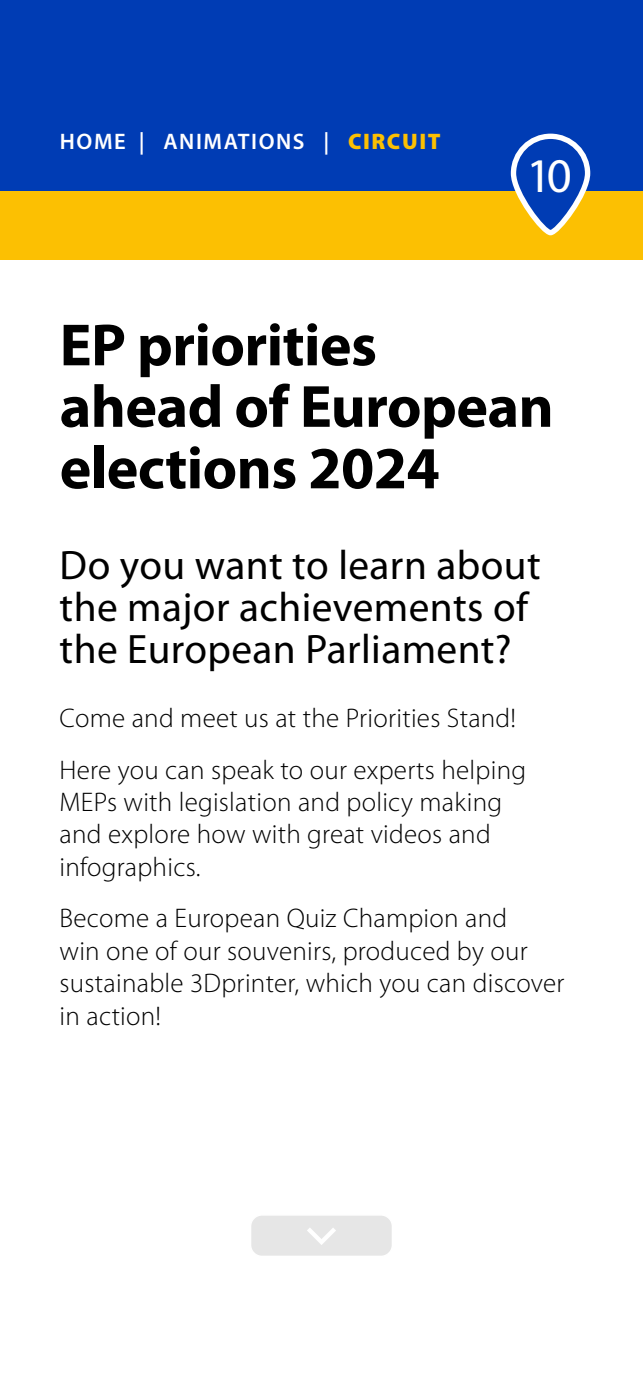
<style>
.page{position:relative;width:643px;height:1389px;background:#fff}
.page>*{position:absolute;margin:0;border:0;box-sizing:border-box;transform-origin:0 0}
.t1{font:700 60px/61.5px "Myriad Pro";letter-spacing:-.01em;color:#000}
.t2{font:48.6px "Myriad Pro";color:#fff}
.t3{font:41.25px/42px "Myriad Pro";letter-spacing:.01em;color:#000}
.t4{font:300 27px/32.4px "Myriad Pro";letter-spacing:.01em;color:#000}
.t5{font:600 22.5px "Myriad Pro";letter-spacing:.07em;color:#fff}
.s1{font-weight:900;color:#fcc002}
</style>
<div class="page">
<div style="left:0;top:0;width:642px;height:215px;background:#003cb4"></div>
<div style="left:0;top:191px;width:642px;height:68px;background:#fcc002"></div>
<svg style="left:513px;top:136px;width:74px;height:97px"></svg>
<div style="left:510px;top:134px;width:79px;height:101px;border:5px solid #fff;border-radius:37px"></div>
<div style="left:250px;top:1215px;width:142px;height:41px;background:#e6e6e6;border-radius:12px"></div>
<div style="left:249px;top:1214px;width:144px;height:43px;border:2px solid #fff;border-radius:12px"></div>
<svg style="left:307px;top:1228px;width:29px;height:17px"></svg>
<p class="t5" style="left:60px;top:129px;width:382px">HOME | ANIMATIONS | <span class="s1">CIRCUIT</span></p>
<h2 class="t2" style="left:526px;top:149px;width:47px">10</h2>
<h1 class="t1" style="left:60px;top:315px;width:495px">EP priorities ahead of European elections 2024</h1>
<h3 class="t3" style="left:60px;top:545px;width:482px">Do you want to learn about the major achievements of the European Parliament?</h3>
<p class="t4" style="left:60px;top:693px;width:467px;line-height:51.5px">Come and meet us at the Priorities Stand!<br>Here you can speak to our experts helping</p>
<p class="t4" style="left:60px;top:786px;width:443px">MEPs with legislation and policy making and explore how with great videos and infographics.</p>
<p class="t4" style="left:60px;top:903px;width:506px">Become a European Quiz Champion and<br>win one of our souvenirs, produced by our sustainable 3Dprinter, which you can discover in action!</p>
</div>
